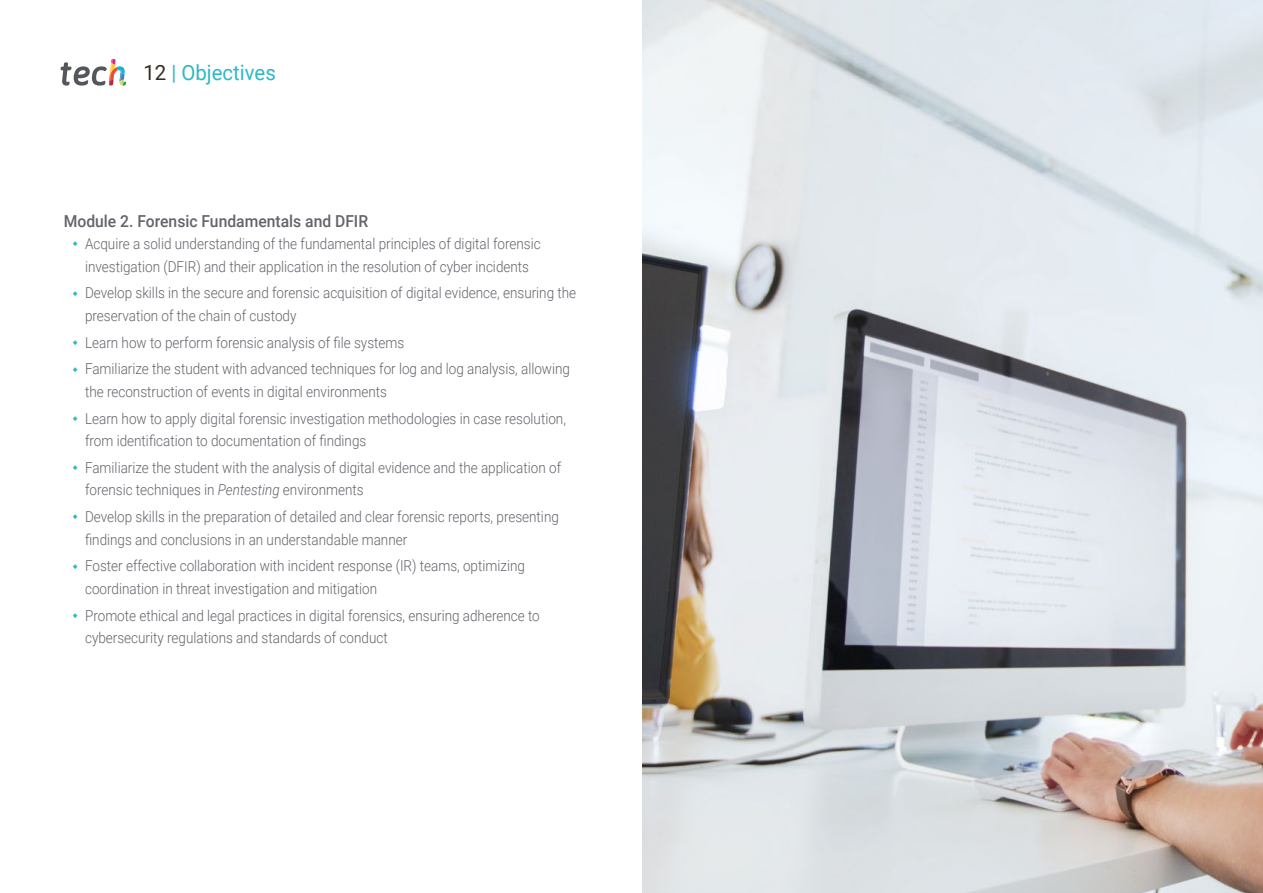
<style>
.page{position:relative;width:1263px;height:893px;background:#fff}
.page>*{position:absolute;margin:0;border:0;box-sizing:border-box;transform-origin:0 0}
.t1{font:21px "Roboto";color:#2db8c5}
.t2{font:500 16.5px "Roboto";color:#61646a;scale:.95 1}
.t3{font:300 15px/26.7px "Roboto";color:#61646a;scale:.9 1}
.s1{color:#312e20}
.s2{font-style:italic}
</style>
<div class="page">
<img style="left:642px;top:0;width:621px;height:893px">
<svg style="left:61px;top:59px;width:65px;height:27px"></svg>
<h1 class="t1" style="left:144px;top:57px;width:134px"><span class="s1">12</span> | Objectives</h1>
<p class="t2" style="left:64px;top:209px;width:322px">Module 2. Forensic Fundamentals and DFIR</p>
<p class="t3" style="left:85px;top:232px;width:508px;line-height:22.5px">Acquire a solid understanding of the fundamental principles of digital forensic investigation (DFIR) and their application in the resolution of cyber incidents</p>
<p class="t3" style="left:85px;top:281px;width:547px;line-height:22.5px">Develop skills in the secure and forensic acquisition of digital evidence, ensuring the preservation of the chain of custody</p>
<p class="t3" style="left:85px;top:328px;width:540px">Learn how to perform forensic analysis of file systems<br>Familiarize the student with advanced techniques for log and log analysis, allowing</p>
<p class="t3" style="left:85px;top:378px;width:536px">the reconstruction of events in digital environments<br>Learn how to apply digital forensic investigation methodologies in case resolution,</p>
<p class="t3" style="left:85px;top:427px;width:530px">from identification to documentation of findings<br>Familiarize the student with the analysis of digital evidence and the application of</p>
<p class="t3" style="left:85px;top:476px;width:528px">forensic techniques in <span class="s2">Pentesting</span> environments<br>Develop skills in the preparation of detailed and clear forensic reports, presenting</p>
<p class="t3" style="left:85px;top:525px;width:490px">findings and conclusions in an understandable manner<br>Foster effective collaboration with incident response (IR) teams, optimizing</p>
<p class="t3" style="left:85px;top:575px;width:507px">coordination in threat investigation and mitigation<br>Promote ethical and legal practices in digital forensics, ensuring adherence to</p>
<p class="t3" style="left:85px;top:624px;width:338px">cybersecurity regulations and standards of conduct</p>
</div>
